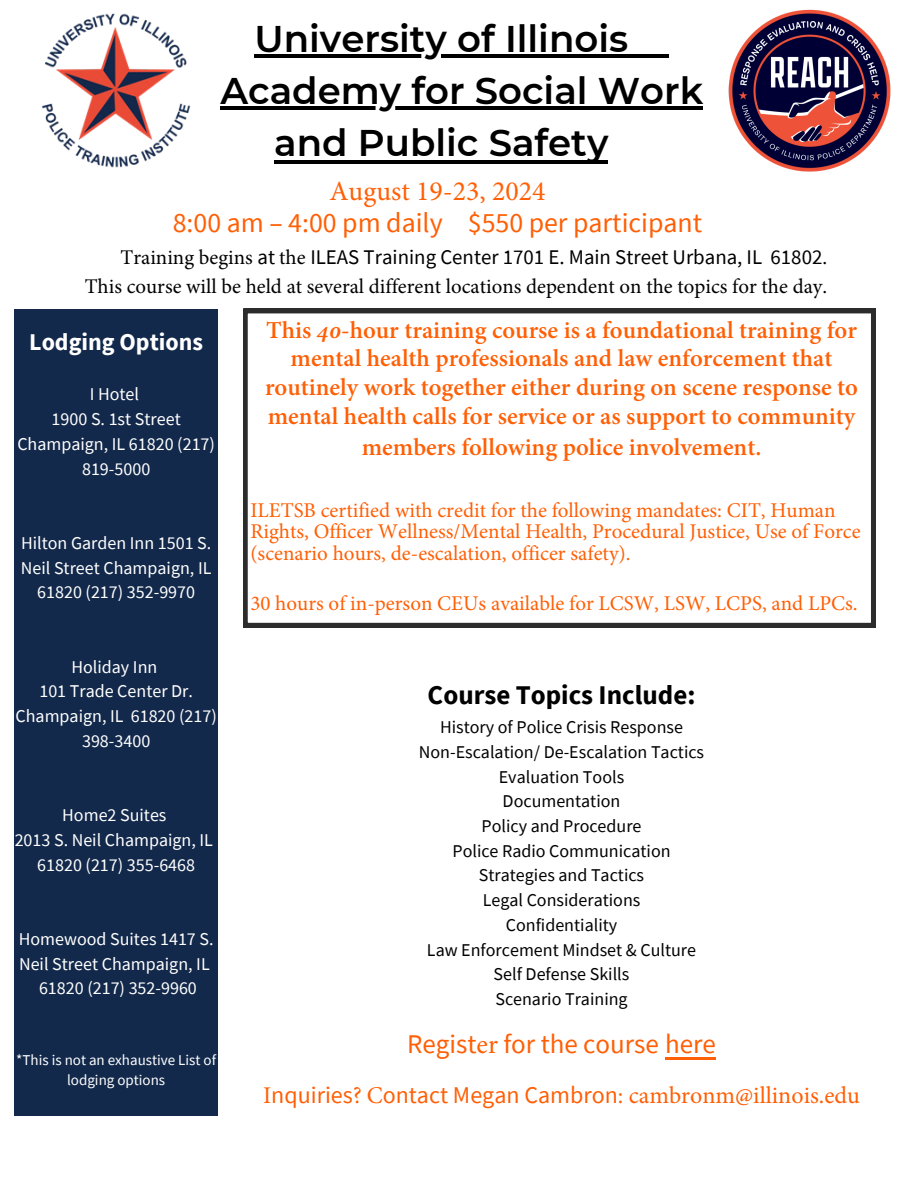
<style>
.page{position:relative;width:918px;height:1188px;background:#fff}
.page>*{position:absolute;margin:0;border:0;box-sizing:border-box;transform-origin:0 0}
.t1{font:600 37.05px/51.8px "Montserrat";color:#000}
.t2{font:27.75px/32.2px "Source Sans Pro";color:#ff5f05;text-align:center}
.t3{font:27px "Source Sans Pro";color:#ff5f05}
.t4{font:700 27px "Source Sans Pro";color:#000}
.t5{font:700 24px/28.8px "Adobe Hebrew";color:#ff5f05;text-align:center}
.t6{font:24px "Source Sans Pro";color:#ff5f05}
.t7{font:700 24px "Source Sans Pro";color:#fff}
.t8{font:21px/21.1px "Minion Pro";color:#ff5f05}
.t9{font:20.85px/28.8px "Minion Pro";color:#000;text-align:right}
.t10{font:18px/24.8px "Source Sans Pro";color:#fff;text-align:center}
.t11{font:18px/24.8px "Source Sans Pro";color:#000;text-align:center}
.t12{font:15px/20.2px "Source Sans Pro";color:#fff;text-align:center}
.s1{font-family:"Minion Pro"}
.s2{font-family:"Source Sans Pro"}
.s3{font-style:italic}
</style>
<div class="page">
<img style="left:729px;top:9px;width:162px;height:162px">
<img style="left:42px;top:13px;width:149px;height:155px">
<div style="left:15px;top:309px;width:203px;height:807px;background:#13294b"></div>
<svg style="left:243px;top:309px;width:632px;height:318px"></svg>
<hr style="left:255px;top:54px;width:373px;height:4px;background:#000">
<hr style="left:628px;top:54px;width:41px;height:4px;background:#000">
<hr style="left:220px;top:106px;width:483px;height:4px;background:#000">
<hr style="left:275px;top:160px;width:333px;height:4px;background:#000">
<hr style="left:665px;top:1058px;width:51px;height:2px;background:#ff5f05">
<p class="t1" style="left:255px;top:13px;width:375px">University of Illinois</p>
<p class="t1" style="left:274px;top:65px;width:431px;text-indent:-54px">Academy for Social Work and Public Safety</p>
<p class="t2" style="left:173px;top:174px;width:531px"><span class="s1">August 19-23, 2024<br></span>8:00 am – 4:00 pm daily $550 per participant</p>
<p class="t9" style="left:85px;top:243px;width:744px">Training begins <span class="s2">at</span> the <span class="s2">ILEAS Training Center 1701 E. Main Street Urbana, IL 61802</span>.<br>This course will be held at several different locations dependent on the topics for the day.</p>
<p class="t7" style="left:29px;top:326px;width:175px">Lodging Options</p>
<p class="t10" style="left:90px;top:382px;width:51px">I Hotel</p>
<p class="t10" style="left:17px;top:406px;width:199px">1900 S. 1st Street<br>Champaign, IL 61820 (217)<br>819-5000</p>
<p class="t5" style="left:265px;top:316px;width:595px">This <span class="s3">40</span>-hour training course is a foundational training for mental health professionals and law enforcement that routinely work together either during on scene response to mental health calls for service or as support to community</p>
<p class="t5" style="left:362px;top:433px;width:401px">members following police involvement.</p>
<p class="t10" style="left:21px;top:530px;width:192px">Hilton Garden Inn 1501 S.<br>Neil Street Champaign, IL<br>61820 (217) 352-9970</p>
<p class="t10" style="left:71px;top:654px;width:88px">Holiday Inn</p>
<p class="t10" style="left:16px;top:679px;width:203px">101 Trade Center Dr.<br>Champaign, IL 61820 (217)<br>398-3400</p>
<p class="t10" style="left:62px;top:802px;width:106px">Home2 Suites</p>
<p class="t10" style="left:15px;top:827px;width:200px">2013 S. Neil Champaign, IL<br>61820 (217) 355-6468</p>
<p class="t10" style="left:19px;top:926px;width:196px">Homewood Suites 1417 S.<br>Neil Street Champaign, IL<br>61820 (217) 352-9960</p>
<p class="t12" style="left:16px;top:1050px;width:201px">*This is not an exhaustive List of lodging options</p>
<p class="t8" style="left:250px;top:500px;width:612px">ILETSB certified with credit for the following mandates: CIT, Human<br>Rights, Officer Wellness/Mental Health, Procedural Justice, Use of Force (scenario hours, de-escalation, officer safety).</p>
<p class="t8" style="left:250px;top:593px;width:609px">30 hours of in-person CEUs available for LCSW, LSW, LCPS, and LPCs.</p>
<p class="t4" style="left:428px;top:678px;width:269px">Course Topics Include:</p>
<p class="t11" style="left:419px;top:714px;width:287px">History of Police Crisis Response<br>Non-Escalation/ De-Escalation Tactics<br>Evaluation Tools<br>Documentation<br>Policy and Procedure<br>Police Radio Communication<br>Strategies and Tactics<br>Legal Considerations<br>Confidentiality<br>Law Enforcement Mindset &amp; Culture<br>Self Defense Skills<br>Scenario Training</p>
<p class="t3" style="left:407px;top:1027px;width:310px">Regist<span class="s1">er</span> for the course here</p>
<p class="t6" style="left:263px;top:1080px;width:598px"><span class="s1">I</span>nquiries<span class="s1">? C</span>ontact Megan Cambron<span class="s1">: cambronm@illinois.edu</span></p>
</div>
